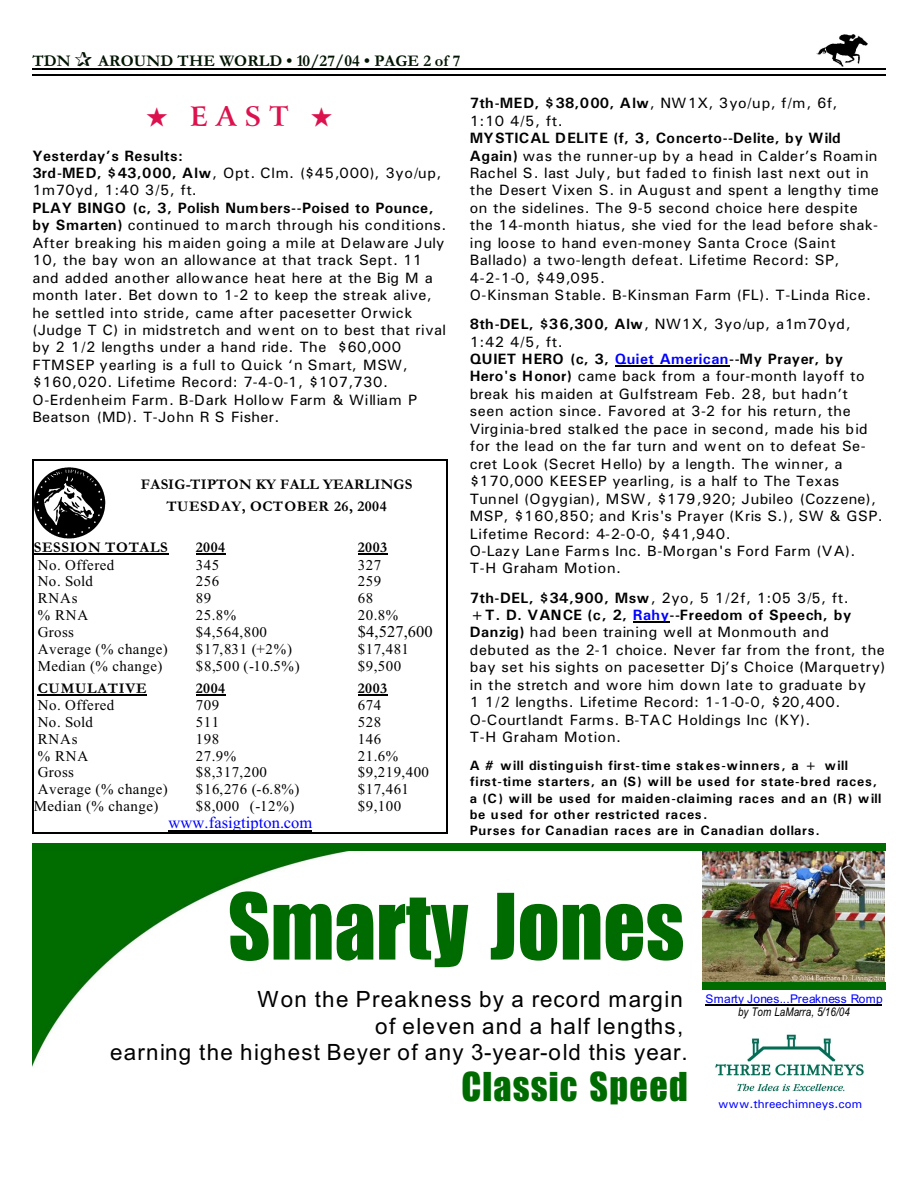
<style>
.page{position:relative;width:918px;height:1188px;background:#fff}
.page>*{position:absolute;margin:0;border:0;box-sizing:border-box;transform-origin:0 0}
.t1{font:93px "Billboard";color:#006b00}
.t2{font:40.5px "Billboard";letter-spacing:.03em;color:#006b00}
.t3{font:700 27px "Arrus BT";color:#db124d}
.t4{font:22.35px/26.1px "Arial";letter-spacing:.055em;color:#000;text-align:right}
.t5{font:700 16.5px "Garamond";letter-spacing:.005em;color:#001400}
.t6{font:16.5px "Times New Roman";letter-spacing:.005em;color:#00f}
.t7{font:16.5px "Times New Roman";letter-spacing:.005em;color:#000}
.t8{font:15px/17.4px "Univers";letter-spacing:.03em;color:#000}
.t9{font:15px "Times New Roman";letter-spacing:.03em;color:#000}
.t10{font:700 15px/21.5px "Garamond";letter-spacing:.03em;color:#000;text-align:center}
.t11{font:700 15px "Garamond";letter-spacing:.05em;color:#000}
.t12{font:700 13.5px/16.4px "Univers";letter-spacing:.06em;color:#000}
.t13{font:12px "Arial";letter-spacing:.03em;color:#00f}
.t14{font:12px "Univers";color:#00f}
.t15{font:italic 12px "Arial Narrow";letter-spacing:.015em;color:#000}
.s1{font-weight:700}
.s2{font-weight:700;color:#00f}
</style>
<div class="page">
<img style="left:817px;top:35px;width:51px;height:31px">
<hr style="left:32px;top:68px;width:853px;height:1px;background:#000">
<hr style="left:32px;top:75px;width:853px;height:1px;background:#000">
<img style="left:32px;top:844px;width:852px;height:223px">
<img style="left:702px;top:852px;width:183px;height:130px">
<div style="left:702px;top:844px;width:183px;height:7px;background:#006b00"></div>
<div style="left:702px;top:982px;width:183px;height:7px;background:#006b00"></div>
<hr style="left:705px;top:1004px;width:177px;height:1px;background:#000">
<img style="left:715px;top:1032px;width:150px;height:60px">
<div style="left:33px;top:843px;width:705px;height:8px;background:#006b00"></div>
<hr style="left:615px;top:366px;width:114px;height:1px;background:#000">
<hr style="left:633px;top:622px;width:36px;height:1px;background:#000">
<img style="left:34px;top:468px;width:72px;height:70px">
<hr style="left:34px;top:554px;width:135px;height:1px;background:#000">
<svg style="left:196px;top:554px;width:29px;height:1px"></svg>
<svg style="left:358px;top:554px;width:29px;height:1px"></svg>
<hr style="left:38px;top:694px;width:109px;height:2px;background:#000">
<hr style="left:196px;top:694px;width:29px;height:2px;background:#000">
<hr style="left:358px;top:694px;width:29px;height:2px;background:#000">
<hr style="left:169px;top:830px;width:143px;height:1px;background:#000">
<hr style="left:32px;top:459px;width:2px;height:374px;background:#000">
<hr style="left:447px;top:459px;width:1px;height:374px;background:#000">
<hr style="left:32px;top:459px;width:416px;height:1px;background:#000">
<hr style="left:32px;top:832px;width:416px;height:2px;background:#000">
<p class="t5" style="left:32px;top:55px;width:40px">TDN</p>
<p class="t5" style="left:98px;top:55px;width:364px">AROUND THE WORLD • 10/27/04 • PAGE 2 of 7</p>
<h3 class="t3" style="left:146px;top:106px;width:188px">★ EAST ★</h3>
<p class="t8" style="left:32px;top:148px;width:411px"><span class="s1">Yesterday’s Results:<br>3rd-MED, $43,000, Alw</span>, Opt. Clm. ($45,000), 3yo/up,<br>1m70yd, 1:40 3/5, ft.</p>
<p class="t8" style="left:32px;top:200px;width:416px"><span class="s1">PLAY BINGO (c, 3, Polish Numbers--Poised to Pounce, by Smarten)</span> continued to march through his conditions.<br>After breaking his maiden going a mile at Delaware July 10, the bay won an allowance at that track Sept. 11 and added another allowance heat here at the Big M a month later. Bet down to 1-2 to keep the streak alive, he settled into stride, came after pacesetter Orwick (Judge T C) in midstretch and went on to best that rival by 2 1/2 lengths under a hand ride. The $60,000<br>FTMSEP yearling is a full to Quick ‘n Smart, MSW, $160,020. Lifetime Record: 7-4-0-1, $107,730.<br>O-Erdenheim Farm. B-Dark Hollow Farm &amp; William P Beatson (MD). T-John R S Fisher.</p>
<p class="t10" style="left:141px;top:476px;width:273px">FASIG-TIPTON KY FALL YEARLINGS<br>TUESDAY, OCTOBER 26, 2004</p>
<p class="t10" style="left:34px;top:539px;width:135px">SESSION TOTALS</p>
<p class="t10" style="left:196px;top:539px;width:31px">2004</p>
<p class="t10" style="left:358px;top:539px;width:31px">2003</p>
<p class="t9" style="left:38px;top:559px;width:78px">No. Offered</p>
<p class="t9" style="left:196px;top:559px;width:25px">345</p>
<p class="t9" style="left:358px;top:559px;width:25px">327</p>
<p class="t9" style="left:38px;top:576px;width:57px">No. Sold</p>
<p class="t9" style="left:196px;top:576px;width:25px">256</p>
<p class="t9" style="left:358px;top:576px;width:25px">259</p>
<p class="t9" style="left:38px;top:593px;width:41px">RNAs</p>
<p class="t9" style="left:196px;top:593px;width:17px">89</p>
<p class="t9" style="left:358px;top:593px;width:17px">68</p>
<p class="t9" style="left:38px;top:610px;width:52px">% RNA</p>
<p class="t9" style="left:196px;top:610px;width:42px">25.8%</p>
<p class="t9" style="left:358px;top:610px;width:42px">20.8%</p>
<p class="t9" style="left:38px;top:627px;width:38px">Gross</p>
<p class="t9" style="left:196px;top:627px;width:73px">$4,564,800</p>
<p class="t7" style="left:358px;top:626px;width:76px">$4,527,600</p>
<p class="t9" style="left:38px;top:644px;width:132px">Average (% change)</p>
<p class="t9" style="left:196px;top:644px;width:98px">$17,831 (+2%)</p>
<p class="t9" style="left:358px;top:644px;width:53px">$17,481</p>
<p class="t9" style="left:38px;top:661px;width:126px">Median (% change)</p>
<p class="t9" style="left:196px;top:661px;width:105px">$8,500 (-10.5%)</p>
<p class="t9" style="left:358px;top:661px;width:45px">$9,500</p>
<p class="t11" style="left:38px;top:683px;width:111px">CUMULATIVE</p>
<p class="t10" style="left:196px;top:679px;width:31px">2004</p>
<p class="t10" style="left:358px;top:679px;width:31px">2003</p>
<p class="t9" style="left:38px;top:700px;width:78px">No. Offered</p>
<p class="t9" style="left:196px;top:700px;width:25px">709</p>
<p class="t9" style="left:358px;top:700px;width:25px">674</p>
<p class="t9" style="left:38px;top:716px;width:57px">No. Sold</p>
<p class="t9" style="left:196px;top:716px;width:25px">511</p>
<p class="t9" style="left:358px;top:716px;width:25px">528</p>
<p class="t9" style="left:38px;top:733px;width:41px">RNAs</p>
<p class="t9" style="left:196px;top:733px;width:25px">198</p>
<p class="t9" style="left:358px;top:733px;width:25px">146</p>
<p class="t9" style="left:38px;top:750px;width:52px">% RNA</p>
<p class="t9" style="left:196px;top:750px;width:42px">27.9%</p>
<p class="t9" style="left:358px;top:750px;width:42px">21.6%</p>
<p class="t9" style="left:38px;top:767px;width:38px">Gross</p>
<p class="t9" style="left:196px;top:767px;width:73px">$8,317,200</p>
<p class="t9" style="left:358px;top:767px;width:73px">$9,219,400</p>
<p class="t9" style="left:38px;top:784px;width:132px">Average (% change)</p>
<p class="t9" style="left:196px;top:784px;width:105px">$16,276 (-6.8%)</p>
<p class="t9" style="left:358px;top:784px;width:53px">$17,461</p>
<p class="t9" style="left:34px;top:801px;width:126px">Median (% change)</p>
<p class="t9" style="left:196px;top:801px;width:100px">$8,000 (-12%)</p>
<p class="t9" style="left:358px;top:801px;width:45px">$9,100</p>
<p class="t6" style="left:169px;top:817px;width:145px">www.fasigtipton.com</p>
<p class="t8" style="left:470px;top:96px;width:369px"><span class="s1">7th-MED, $38,000, Alw</span>, NW1X, 3yo/up, f/m, 6f,<br>1:10 4/5, ft.</p>
<p class="t8" style="left:470px;top:131px;width:411px"><span class="s1">MYSTICAL DELITE (f, 3, Concerto--Delite, by Wild Again)</span> was the runner-up by a head in Calder’s Roamin Rachel S. last July, but faded to finish last next out in the Desert Vixen S. in August and spent a lengthy time on the sidelines. The 9-5 second choice here despite the 14-month hiatus, she vied for the lead before shak&shy;ing loose to hand even-money Santa Croce (Saint Ballado) a two-length defeat. Lifetime Record: SP, 4-2-1-0, $49,095.<br>O-Kinsman Stable. B-Kinsman Farm (FL). T-Linda Rice.</p>
<p class="t8" style="left:470px;top:317px;width:414px"><span class="s1">8th-DEL, $36,300, Alw</span>, NW1X, 3yo/up, a1m70yd, 1:42 4/5, ft.<br><span class="s1">QUIET HERO (c, 3,</span> <span class="s2">Quiet American</span><span class="s1">--My Prayer, by Hero's Honor)</span> came back from a four-month layoff to break his maiden at Gulfstream Feb. 28, but hadn’t seen action since. Favored at 3-2 for his return, the Virginia-bred stalked the pace in second, made his bid for the lead on the far turn and went on to defeat Se&shy;cret Look (Secret Hello) by a length. The winner, a $170,000 KEESEP yearling, is a half to The Texas Tunnel (Ogygian), MSW, $179,920; Jubileo (Cozzene), MSP, $160,850; and Kris's Prayer (Kris S.), SW &amp; GSP.<br>Lifetime Record: 4-2-0-0, $41,940.<br>O-Lazy Lane Farms Inc. B-Morgan's Ford Farm (VA).<br>T-H Graham Motion.</p>
<p class="t8" style="left:470px;top:590px;width:417px"><span class="s1">7th-DEL, $34,900, Msw</span>, 2yo, 5 1/2f, 1:05 3/5, ft.<br><span class="s1">+T. D. VANCE (c, 2,</span> <span class="s2">Rahy</span><span class="s1">--Freedom of Speech, by Danzig)</span> had been training well at Monmouth and debuted as the 2-1 choice. Never far from the front, the bay set his sights on pacesetter Dj’s Choice (Marquetry) in the stretch and wore him down late to graduate by<br>1 1/2 lengths. Lifetime Record: 1-1-0-0, $20,400.<br>O-Courtlandt Farms. B-TAC Holdings Inc (KY).<br>T-H Graham Motion.</p>
<p class="t12" style="left:470px;top:758px;width:413px">A # will distinguish first-time stakes-winners, a + will first-time starters, an (S) will be used for state-bred races, a (C) will be used for maiden-claiming races and an (R) will be used for other restricted races.<br>Purses for Canadian races are in Canadian dollars.</p>
<h1 class="t1" style="left:228px;top:878px;width:458px">Smarty Jones</h1>
<h3 class="t4" style="left:110px;top:989px;width:579px">Won the Preakness by a record margin<br>of eleven and a half lengths,<br>earning the highest Beyer of any 3-year-old this year.</h3>
<h2 class="t2" style="left:461px;top:1066px;width:228px">Classic Speed</h2>
<p class="t13" style="left:705px;top:994px;width:179px">Smarty Jones...Preakness Romp</p>
<p class="t15" style="left:738px;top:1007px;width:114px">by Tom LaMarra, 5/16/04</p>
<p class="t14" style="left:718px;top:1099px;width:145px">www.threechimneys.com</p>
</div>
